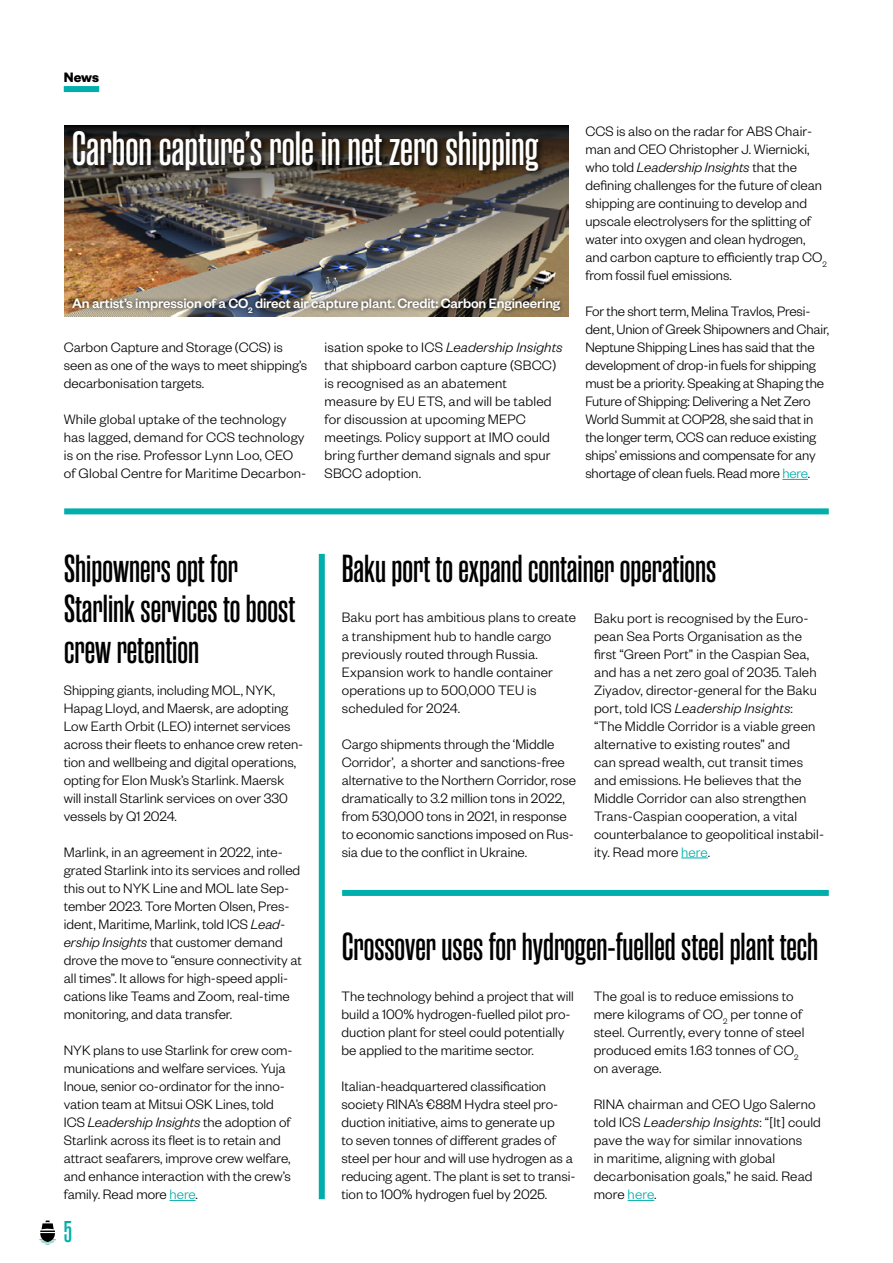
<style>
.page{position:relative;width:893px;height:1263px;background:#fff}
.page>*{position:absolute;margin:0;border:0;box-sizing:border-box;transform-origin:0 0}
.t1{font:600 48px "Rama Gothic M";color:#fff}
.t2{font:600 39px/40.5px "Rama Gothic M";color:#000}
.t3{font:600 30px "Rama Gothic M";color:#00aeab}
.t4{font:300 15px/18px "Founders Grotesk";color:#000}
.t5{font:500 15px "Founders Grotesk";letter-spacing:-.01em;color:#fff}
.t6{font:700 15px "Founders Grotesk";color:#000}
.s1{font-style:italic}
.s2{color:#00aeab}
</style>
<div class="page">
<svg style="left:39px;top:1220px;width:17px;height:25px"></svg>
<div style="left:64px;top:508px;width:765px;height:6px;background:#00aeab"></div>
<div style="left:342px;top:890px;width:487px;height:6px;background:#00aeab"></div>
<div style="left:64px;top:86px;width:35px;height:6px;background:#00aeab"></div>
<svg style="left:782px;top:479px;width:26px;height:1px"></svg>
<svg style="left:681px;top:858px;width:27px;height:1px"></svg>
<svg style="left:628px;top:1200px;width:26px;height:1px"></svg>
<svg style="left:170px;top:1200px;width:26px;height:1px"></svg>
<div style="left:319px;top:554px;width:6px;height:645px;background:#00aeab"></div>
<img style="left:64px;top:244px;width:504px;height:72px">
<img style="left:64px;top:125px;width:505px;height:119px">
<div style="left:71px;top:129px;width:474px;height:48px;background:#000;opacity:.75"></div>
<div style="left:68px;top:294px;width:497px;height:23px;background:#000;opacity:.75"></div>
<p class="t6" style="left:64px;top:67px;width:37px">News</p>
<h1 class="t1" style="left:72px;top:125px;width:468px">Carbon capture’s role in net zero shipping</h1>
<p class="t5" style="left:72px;top:293px;width:490px">An artist’s impression of a CO<sub>2</sub> direct air capture plant. Credit: Carbon Engineering</p>
<p class="t4" style="left:64px;top:338px;width:245px">Carbon Capture and Storage (CCS) is seen as one of the ways to meet shipping’s decarbonisation targets.</p>
<p class="t4" style="left:64px;top:410px;width:244px">While global uptake of the technology has lagged, demand for CCS technology is on the rise. Professor Lynn Loo, CEO of Global Centre for Maritime Decarbon-</p>
<p class="t4" style="left:325px;top:338px;width:240px">isation spoke to ICS <span class="s1">Leadership Insights </span>that shipboard carbon capture (SBCC) is recognised as an abatement measure by EU ETS, and will be tabled for discussion at upcoming MEPC meetings. Policy support at IMO could bring further demand signals and spur SBCC adoption.</p>
<p class="t4" style="left:585px;top:121px;width:243px">CCS is also on the radar for ABS Chair&shy;man and CEO Christopher J. Wiernicki, who told <span class="s1">Leadership Insights</span> that the defining challenges for the future of clean shipping are continuing to develop and upscale electrolysers for the splitting of water into oxygen and clean hydrogen, and carbon capture to efficiently trap CO<sub>2 </sub>from fossil fuel emissions.</p>
<p class="t4" style="left:585px;top:302px;width:245px">For the short term, Melina Travlos, Presi&shy;dent, Union of Greek Shipowners and Chair, Neptune Shipping Lines has said that the development of drop-in fuels for shipping must be a priority. Speaking at Shaping the Future of Shipping: Delivering a Net Zero World Summit at COP28, she said that in the longer term, CCS can reduce existing ships’ emissions and compensate for any shortage of clean fuels. Read more <span class="s2">here</span>.</p>
<h2 class="t2" style="left:64px;top:549px;width:175px">Shipowners opt for</h2>
<h2 class="t2" style="left:342px;top:549px;width:376px">Baku port to expand container operations</h2>
<h2 class="t2" style="left:64px;top:589px;width:232px">Starlink services to boost crew retention</h2>
<p class="t4" style="left:342px;top:608px;width:236px">Baku port has ambitious plans to create a transhipment hub to handle cargo previously routed through Russia.<br>Expansion work to handle container operations up to 500,000 TEU is scheduled for 2024.</p>
<p class="t4" style="left:342px;top:734px;width:236px">Cargo shipments through the ‘Middle Corridor’, a shorter and sanctions-free alternative to the Northern Corridor, rose dramatically to 3.2 million tons in 2022, from 530,000 tons in 2021, in response to economic sanctions imposed on Rus&shy;sia due to the conflict in Ukraine.</p>
<p class="t4" style="left:594px;top:608px;width:232px">Baku port is recognised by the Euro&shy;pean Sea Ports Organisation as the first “Green Port” in the Caspian Sea, and has a net zero goal of 2035. Taleh Ziyadov, director-general for the Baku port, told ICS <span class="s1">Leadership Insights</span>: “The Middle Corridor is a viable green alternative to existing routes” and<br>can spread wealth, cut transit times and emissions. He believes that the Middle Corridor can also strengthen Trans-Caspian cooperation, a vital counterbalance to geopolitical instabil&shy;ity. Read more <span class="s2">here</span>.</p>
<p class="t4" style="left:64px;top:680px;width:241px">Shipping giants, including MOL, NYK, Hapag Lloyd, and Maersk, are adopting Low Earth Orbit (LEO) internet services across their fleets to enhance crew reten&shy;tion and wellbeing and digital operations, opting for Elon Musk’s Starlink. Maersk will install Starlink services on over 330 vessels by Q1 2024.</p>
<p class="t4" style="left:64px;top:842px;width:240px">Marlink, in an agreement in 2022, inte&shy;grated Starlink into its services and rolled this out to NYK Line and MOL late Sep&shy;tember 2023. Tore Morten Olsen, Pres&shy;ident, Maritime, Marlink, told ICS <span class="s1">Lead&shy;ership Insights</span> that customer demand drove the move to “ensure connectivity at all times”. It allows for high-speed appli&shy;cations like Teams and Zoom, real-time monitoring, and data transfer.</p>
<p class="t4" style="left:64px;top:1040px;width:230px">NYK plans to use Starlink for crew com&shy;munications and welfare services. Yuja Inoue, senior co-ordinator for the inno&shy;vation team at Mitsui OSK Lines, told ICS <span class="s1">Leadership Insights</span> the adoption of Starlink across its fleet is to retain and attract seafarers, improve crew welfare, and enhance interaction with the crew’s family. Read more <span class="s2">here</span>.</p>
<h2 class="t2" style="left:342px;top:927px;width:478px">Crossover uses for hydrogen-fuelled steel plant tech</h2>
<p class="t4" style="left:342px;top:986px;width:234px">The technology behind a project that will build a 100% hydrogen-fuelled pilot pro&shy;duction plant for steel could potentially be applied to the maritime sector.</p>
<p class="t4" style="left:342px;top:1077px;width:236px">Italian-headquartered classification society RINA’s €88M Hydra steel pro&shy;duction initiative, aims to generate up<br>to seven tonnes of different grades of steel per hour and will use hydrogen as a reducing agent. The plant is set to transi&shy;tion to 100% hydrogen fuel by 2025.</p>
<p class="t4" style="left:594px;top:986px;width:212px">The goal is to reduce emissions to mere kilograms of CO<sub>2</sub> per tonne of steel. Currently, every tonne of steel produced emits 1.63 tonnes of CO<sub>2 </sub>on average.</p>
<p class="t4" style="left:594px;top:1095px;width:229px">RINA chairman and CEO Ugo Salerno told ICS <span class="s1">Leadership Insights</span>: “[It] could pave the way for similar innovations<br>in maritime, aligning with global decarbonisation goals,” he said. Read more <span class="s2">here</span>.</p>
<h3 class="t3" style="left:64px;top:1216px;width:10px">5</h3>
</div>
